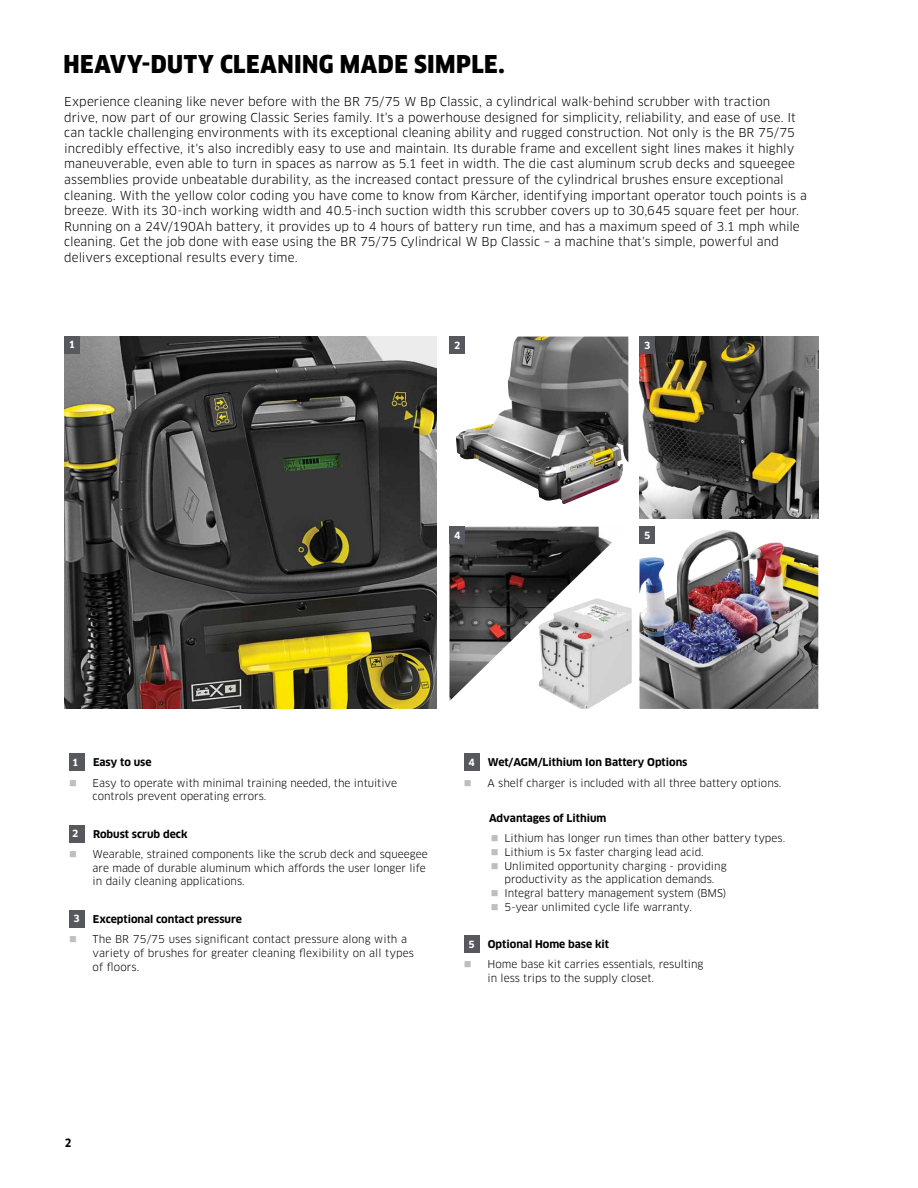
<style>
.page{position:relative;width:918px;height:1188px;background:#fff}
.page>*{position:absolute;margin:0;border:0;box-sizing:border-box;transform-origin:0 0}
.H1_-_Page_Headers{font:900 24px "Clan Pro Narr";letter-spacing:.02em;color:#000}
.P_-_Paragraph{font:12px/15.6px "Clan Pro";letter-spacing:.005em;color:#000}
.t1{font:700 11.25px "Clan Pro Narr";color:#000}
.t2{font:10.5px/13.6px "Clan Pro";color:#000}
.H3_-_Bullet_Headers{font:700 10.5px "Clan Pro";color:#000}
.H3_-_Bullet{font:700 9.75px "Clan Pro";color:#fff}
.s1{color:#bcbec0}
</style>
<div class="page">
<div style="left:69px;top:754px;width:15px;height:17px;background:#57585d"></div>
<div style="left:69px;top:825px;width:15px;height:17px;background:#57585d"></div>
<div style="left:69px;top:910px;width:15px;height:17px;background:#57585d"></div>
<div style="left:464px;top:754px;width:15px;height:17px;background:#57585d"></div>
<div style="left:464px;top:935px;width:15px;height:17px;background:#57585d"></div>
<img style="left:64px;top:336px;width:372px;height:373px">
<img style="left:456px;top:337px;width:172px;height:167px">
<img style="left:640px;top:337px;width:178px;height:182px">
<img style="left:449px;top:527px;width:179px;height:174px">
<img style="left:538px;top:598px;width:59px;height:111px">
<img style="left:640px;top:530px;width:178px;height:179px">
<div style="left:450px;top:337px;width:15px;height:17px;background:#57585d"></div>
<div style="left:450px;top:527px;width:15px;height:17px;background:#57585d"></div>
<div style="left:64px;top:336px;width:16px;height:17px;background:#57585d"></div>
<div style="left:640px;top:337px;width:15px;height:17px;background:#57585d"></div>
<div style="left:640px;top:527px;width:15px;height:17px;background:#57585d"></div>
<h2 class="H1_-_Page_Headers" style="left:63px;top:50px;width:443px">HEAVY-DUTY CLEANING MADE SIMPLE.</h2>
<p class="P_-_Paragraph" style="left:64px;top:94px;width:744px">Experience cleaning like never before with the BR 75/75 W Bp Classic, a cylindrical walk-behind scrubber with traction drive, now part of our growing Classic Series family. It's a powerhouse designed for simplicity, reliability, and ease of use. It can tackle challenging environments with its exceptional cleaning ability and rugged construction. Not only is the BR 75/75 incredibly effective, it's also incredibly easy to use and maintain. Its durable frame and excellent sight lines makes it highly maneuverable, even able to turn in spaces as narrow as 5.1 feet in width. The die cast aluminum scrub decks and squeegee assemblies provide unbeatable durability, as the increased contact pressure of the cylindrical brushes ensure exceptional cleaning. With the yellow color coding you have come to know from Kärcher, identifying important operator touch points is a breeze. With its 30-inch working width and 40.5-inch suction width this scrubber covers up to 30,645 square feet per hour.<br>Running on a 24V/190Ah battery, it provides up to 4 hours of battery run time, and has a maximum speed of 3.1 mph while cleaning. Get the job done with ease using the BR 75/75 Cylindrical W Bp Classic – a machine that's simple, powerful and delivers exceptional results every time.</p>
<p class="H3_-_Bullet" style="left:69px;top:339px;width:8px">1</p>
<p class="H3_-_Bullet" style="left:644px;top:340px;width:8px">3</p>
<p class="H3_-_Bullet" style="left:454px;top:340px;width:8px">2</p>
<p class="H3_-_Bullet" style="left:454px;top:530px;width:8px">4</p>
<p class="H3_-_Bullet" style="left:644px;top:530px;width:8px">5</p>
<h3 class="H3_-_Bullet" style="left:72px;top:757px;width:8px">1</h3>
<h3 class="H3_-_Bullet_Headers" style="left:93px;top:756px;width:60px">Easy to use</h3>
<p class="t2" style="left:93px;top:776px;width:306px;text-indent:-24px"><span class="s1">■</span> Easy to operate with minimal training needed, the intuitive controls prevent operating errors.</p>
<h3 class="H3_-_Bullet" style="left:72px;top:828px;width:8px">2</h3>
<h3 class="H3_-_Bullet_Headers" style="left:93px;top:828px;width:96px">Robust scrub deck</h3>
<p class="t2" style="left:93px;top:847px;width:337px;text-indent:-24px"><span class="s1">■</span> Wearable, strained components like the scrub deck and squeegee are made of durable aluminum which affords the user longer life in daily cleaning applications.</p>
<h3 class="H3_-_Bullet" style="left:74px;top:913px;width:8px">3</h3>
<h3 class="H3_-_Bullet_Headers" style="left:93px;top:913px;width:150px">Exceptional contact pressure</h3>
<p class="t2" style="left:93px;top:933px;width:323px;text-indent:-24px"><span class="s1">■</span> The BR 75/75 uses significant contact pressure along with a variety of brushes for greater cleaning flexibility on all types of floors.</p>
<h3 class="H3_-_Bullet" style="left:469px;top:757px;width:8px">4</h3>
<h3 class="H3_-_Bullet_Headers" style="left:488px;top:756px;width:201px">Wet/AGM/Lithium Ion Battery Options</h3>
<p class="t2" style="left:464px;top:776px;width:319px"><span class="s1">■</span> A shelf charger is included with all three battery options.</p>
<h3 class="H3_-_Bullet_Headers" style="left:489px;top:812px;width:119px">Advantages of Lithium</h3>
<p class="t2" style="left:491px;top:832px;width:296px"><span class="s1">■</span> Lithium has longer run times than other battery types.</p>
<p class="t2" style="left:491px;top:845px;width:214px"><span class="s1">■</span> Lithium is 5x faster charging lead acid.</p>
<p class="t2" style="left:491px;top:859px;width:237px;text-align:center"><span class="s1">■</span> Unlimited opportunity charging - providing productivity as the application demands.</p>
<p class="t2" style="left:491px;top:886px;width:237px"><span class="s1">■</span> Integral battery management system (BMS)</p>
<p class="t2" style="left:491px;top:900px;width:203px"><span class="s1">■</span> 5-year unlimited cycle life warranty.</p>
<h3 class="H3_-_Bullet" style="left:469px;top:938px;width:8px">5</h3>
<h3 class="H3_-_Bullet_Headers" style="left:488px;top:938px;width:123px">Optional Home base kit</h3>
<p class="t2" style="left:488px;top:958px;width:218px;text-indent:-24px"><span class="s1">■</span> Home base kit carries essentials, resulting in less trips to the supply closet.</p>
<p class="t1" style="left:65px;top:1137px;width:8px">2</p>
</div>
